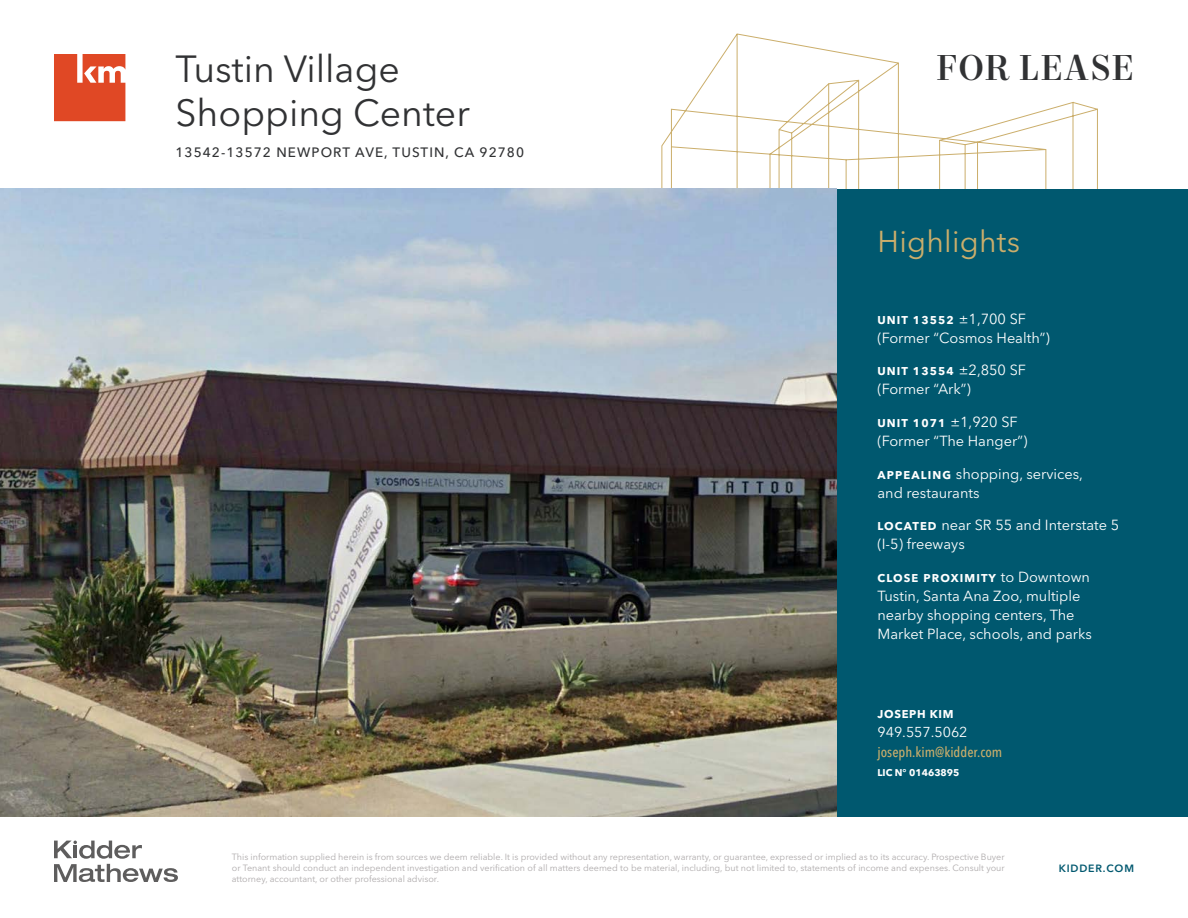
<style>
.page{position:relative;width:1188px;height:918px;background:#fff}
.page>*{position:absolute;margin:0;border:0;box-sizing:border-box;transform-origin:0 0}
.Property_Name_-_Char{font:37.5px "Avenir Next LT Pro";color:#313234}
.For_Lease___Sale__Fr{font:500 36px "Mort Modern 09";letter-spacing:.025em;color:#313234}
.Callout_Text_-_Gold{font:30px "Avenir Next LT Pro";letter-spacing:.01em;color:#cbae6b}
.Bullets_-_White{font:14.55px/19px "Avenir Next LT Pro";color:#fff}
.Contact_Info_-_White{font:500 condensed 14.25px "Avenir Next LT Pro";color:#cbae6b}
.Contact_Info_-_White-2{font:14.25px "Avenir Next LT Pro";color:#fff}
.Property_Address_-_C{font:500 13.5px "Avenir Next LT Pro";letter-spacing:.08em;color:#313234}
.Bullets_-_White-2{font:700 11.25px "Avenir Next LT Pro";letter-spacing:.1em;color:#fff}
.Contact_Info_-_White-3{font:700 11.25px "Avenir Next LT Pro";letter-spacing:.06em;color:#fff}
.t1{font:600 10.5px "Avenir Next LT Pro";letter-spacing:.08em;color:#00586f}
.Contact_Info_-_White-4{font:700 9.75px "Avenir Next LT Pro";color:#fff}
.t2{font:9px/10.8px "Avenir Next LT Pro";color:#afabac;text-align:justify}
.s1{font-weight:400;font-size:14.55px}
.s2{font-weight:700;font-size:11.25px}
</style>
<div class="page">
<svg style="left:54px;top:841px;width:124px;height:41px"></svg>
<svg style="left:661px;top:33px;width:437px;height:156px"></svg>
<svg style="left:54px;top:54px;width:71px;height:67px;background:#e35c3d"></svg>
<div style="left:837px;top:189px;width:351px;height:628px;background:#00586f"></div>
<img style="left:0;top:189px;width:837px;height:628px">
<p class="Property_Name_-_Char" style="left:176px;top:47px;width:226px">Tustin Village</p>
<p class="For_Lease___Sale__Fr" style="left:936px;top:45px;width:200px">FOR LEASE</p>
<p class="Property_Name_-_Char" style="left:176px;top:90px;width:296px">Shopping Center</p>
<p class="Property_Address_-_C" style="left:176px;top:145px;width:350px">13542-13572 NEWPORT AVE, TUSTIN, CA 92780</p>
<p class="Callout_Text_-_Gold" style="left:878px;top:224px;width:144px">Highlights</p>
<p class="Bullets_-_White-2" style="left:878px;top:313px;width:150px">UNIT 13552 <span class="s1">±1,700 SF</span></p>
<p class="Bullets_-_White" style="left:878px;top:328px;width:174px">(Former “Cosmos Health”)</p>
<p class="Bullets_-_White-2" style="left:878px;top:365px;width:150px">UNIT 13554 <span class="s1">±2,850 SF</span></p>
<p class="Bullets_-_White" style="left:878px;top:380px;width:95px">(Former “Ark”)</p>
<p class="Bullets_-_White-2" style="left:878px;top:416px;width:142px">UNIT 1071 <span class="s1">±1,920 SF</span></p>
<p class="Bullets_-_White" style="left:877px;top:431px;width:152px">(Former “The Hanger”)</p>
<p class="Bullets_-_White" style="left:878px;top:464px;width:207px"><span class="s2">APPEALING</span> shopping, services, and restaurants</p>
<p class="Bullets_-_White" style="left:877px;top:516px;width:243px"><span class="s2">LOCATED</span> near SR 55 and Interstate 5 (I-5) freeways</p>
<p class="Bullets_-_White-2" style="left:878px;top:571px;width:214px">CLOSE PROXIMITY <span class="s1">to Downtown</span></p>
<p class="Bullets_-_White" style="left:878px;top:586px;width:216px">Tustin, Santa Ana Zoo, multiple nearby shopping centers, The<br>Market Place, schools, and parks</p>
<p class="Contact_Info_-_White-3" style="left:878px;top:707px;width:78px">JOSEPH KIM</p>
<p class="Contact_Info_-_White-2" style="left:878px;top:724px;width:92px">949.557.5062</p>
<p class="Contact_Info_-_White" style="left:878px;top:743px;width:126px">joseph.kim@kidder.com</p>
<p class="Contact_Info_-_White-4" style="left:878px;top:767px;width:84px">LIC N° 01463895</p>
<p class="t2" style="left:232px;top:852px;width:774px">This information supplied herein is from sources we deem reliable. It is provided without any representation, warranty, or guarantee, expressed or implied as to its accuracy. Prospective Buyer or Tenant should conduct an independent investigation and verification of all matters deemed to be material, including, but not limited to, statements of income and expenses. Consult your attorney, accountant, or other professional advisor.</p>
<p class="t1" style="left:1059px;top:862px;width:77px">KIDDER.COM</p>
</div>
